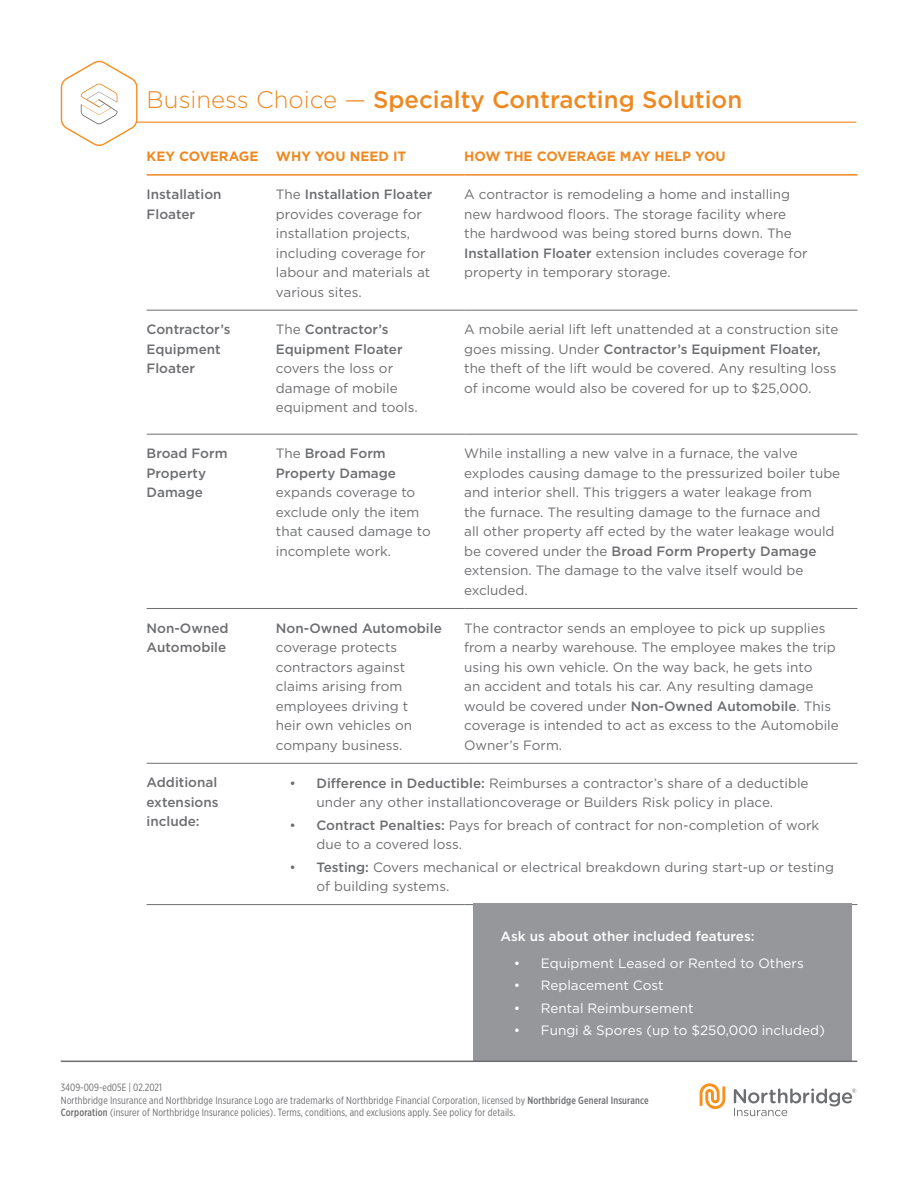
<style>
.page{position:relative;width:918px;height:1188px;background:#fff}
.page>*{position:absolute;margin:0;border:0;box-sizing:border-box;transform-origin:0 0}
.Page_title{font:500 24px "Gotham";color:#ee8922}
.Body_Text{font:13.5px/19.5px "Gotham";color:#6d6e71}
.Bullet_Points{font:13.5px/19.5px "Gotham";color:#6d6e71}
.Body_Text-2{font:500 13.5px/19.5px "Gotham";color:#6d6e71}
.Bullet_Points-2{font:13.5px "Gotham";color:#fff}
.body-heading-allcaps{font:700 13.5px "Gotham";color:#ee8922}
.Body_Text-3{font:500 13.5px "Gotham";color:#fff}
.Fine_print{font:10.5px/12.6px "Gotham X Narrow";letter-spacing:.015em;color:#6d6e71}
.Body_Text-4{font:10.5px "Gotham X Narrow";color:#6d6e71}
.s1{font-weight:300}
.s2{font-weight:500}
</style>
<div class="page">
<svg style="left:147px;top:309px;width:317px;height:1px"></svg>
<svg style="left:464px;top:309px;width:393px;height:454px"></svg>
<hr style="left:147px;top:434px;width:129px;height:1px;background:#6d6e71">
<hr style="left:276px;top:434px;width:188px;height:1px;background:#6d6e71">
<hr style="left:464px;top:434px;width:393px;height:1px;background:#6d6e71">
<hr style="left:147px;top:310px;width:129px;height:1px;background:#6d6e71">
<hr style="left:276px;top:310px;width:188px;height:1px;background:#6d6e71">
<hr style="left:464px;top:310px;width:393px;height:1px;background:#6d6e71">
<hr style="left:276px;top:763px;width:188px;height:1px;background:#6d6e71">
<hr style="left:464px;top:763px;width:393px;height:1px;background:#6d6e71">
<hr style="left:276px;top:904px;width:188px;height:1px;background:#6d6e71">
<hr style="left:464px;top:904px;width:393px;height:1px;background:#6d6e71">
<hr style="left:147px;top:608px;width:129px;height:1px;background:#6d6e71">
<hr style="left:276px;top:608px;width:188px;height:1px;background:#6d6e71">
<hr style="left:464px;top:608px;width:393px;height:1px;background:#6d6e71">
<hr style="left:147px;top:763px;width:129px;height:1px;background:#6d6e71">
<hr style="left:147px;top:904px;width:129px;height:1px;background:#6d6e71">
<hr style="left:147px;top:174px;width:129px;height:2px;background:#ee8922">
<hr style="left:276px;top:174px;width:188px;height:2px;background:#ee8922">
<hr style="left:464px;top:174px;width:393px;height:2px;background:#ee8922">
<hr style="left:136px;top:122px;width:720px;height:1px;background:#ee8922">
<div style="left:473px;top:904px;width:379px;height:158px;background:#95979a"></div>
<svg style="left:61px;top:60px;width:77px;height:86px"></svg>
<hr style="left:61px;top:1061px;width:796px;height:1px;background:#6d6e71">
<svg style="left:700px;top:1083px;width:25px;height:26px"></svg>
<svg style="left:734px;top:1088px;width:122px;height:28px"></svg>
<p class="Page_title" style="left:147px;top:84px;width:597px"><span class="s1">Business Choice —</span> Specialty Contracting Solution</p>
<p class="body-heading-allcaps" style="left:147px;top:148px;width:113px">KEY COVERAGE</p>
<p class="body-heading-allcaps" style="left:276px;top:148px;width:132px">WHY YOU NEED IT</p>
<p class="body-heading-allcaps" style="left:464px;top:148px;width:263px">HOW THE COVERAGE MAY HELP YOU</p>
<p class="Body_Text-2" style="left:147px;top:184px;width:76px">Installation<br>Floater</p>
<p class="Body_Text" style="left:276px;top:184px;width:158px">The <span class="s2">Installation Floater </span>provides coverage for installation projects, including coverage for labour and materials at various sites.</p>
<p class="Body_Text" style="left:464px;top:184px;width:345px">A contractor is remodeling a home and installing new hardwood floors. The storage facility where the hardwood was being stored burns down. The <span class="s2">Installation Floater</span> extension includes coverage for property in temporary storage.</p>
<p class="Body_Text-2" style="left:147px;top:320px;width:85px">Contractor’s<br>Equipment<br>Floater</p>
<p class="Body_Text" style="left:276px;top:320px;width:143px">The <span class="s2">Contractor’s<br>Equipment Floater </span>covers the loss or damage of mobile equipment and tools.</p>
<p class="Body_Text" style="left:464px;top:320px;width:376px">A mobile aerial lift left unattended at a construction site goes missing. Under <span class="s2">Contractor’s Equipment Floater, </span>the theft of the lift would be covered. Any resulting loss of income would also be covered for up to $25,000.</p>
<p class="Body_Text-2" style="left:147px;top:444px;width:82px">Broad Form<br>Property<br>Damage</p>
<p class="Body_Text" style="left:276px;top:444px;width:157px">The <span class="s2">Broad Form<br>Property Damage </span>expands coverage to exclude only the item that caused damage to incomplete work.</p>
<p class="Body_Text" style="left:464px;top:444px;width:378px">While installing a new valve in a furnace, the valve explodes causing damage to the pressurized boiler tube and interior shell. This triggers a water leakage from<br>the furnace. The resulting damage to the furnace and<br>all other property aff ected by the water leakage would be covered under the <span class="s2">Broad Form Property Damage </span>extension. The damage to the valve itself would be excluded.</p>
<p class="Body_Text-2" style="left:147px;top:618px;width:84px">Non-Owned<br>Automobile</p>
<p class="Body_Text" style="left:276px;top:618px;width:167px"><span class="s2">Non-Owned Automobile </span>coverage protects contractors against claims arising from employees driving t<br>heir own vehicles on company business.</p>
<p class="Body_Text" style="left:464px;top:618px;width:376px">The contractor sends an employee to pick up supplies from a nearby warehouse. The employee makes the trip using his own vehicle. On the way back, he gets into<br>an accident and totals his car. Any resulting damage would be covered under <span class="s2">Non-Owned Automobile</span>. This coverage is intended to act as excess to the Automobile Owner’s Form.</p>
<p class="Body_Text-2" style="left:147px;top:773px;width:74px;text-align:justify">Additional extensions include:</p>
<p class="Bullet_Points" style="left:316px;top:773px;width:494px;text-indent:-27px">• <span class="s2">Difference in Deductible:</span> Reimburses a contractor’s share of a deductible under any other installationcoverage or Builders Risk policy in place.</p>
<p class="Bullet_Points" style="left:316px;top:815px;width:504px;text-indent:-27px">• <span class="s2">Contract Penalties:</span> Pays for breach of contract for non-completion of work due to a covered loss.</p>
<p class="Bullet_Points" style="left:316px;top:857px;width:519px;text-indent:-27px">• <span class="s2">Testing:</span> Covers mechanical or electrical breakdown during start-up or testing of building systems.</p>
<p class="Body_Text-3" style="left:500px;top:928px;width:256px">Ask us about other included features:</p>
<p class="Bullet_Points-2" style="left:514px;top:954px;width:291px">• Equipment Leased or Rented to Others</p>
<p class="Bullet_Points-2" style="left:514px;top:977px;width:151px">• Replacement Cost</p>
<p class="Bullet_Points-2" style="left:514px;top:999px;width:181px">• Rental Reimbursement</p>
<p class="Bullet_Points-2" style="left:514px;top:1022px;width:313px">• Fungi &amp; Spores (up to $250,000 included)</p>
<p class="Body_Text-4" style="left:61px;top:1081px;width:103px">3409-009-ed05E | 02.2021</p>
<p class="Fine_print" style="left:61px;top:1093px;width:589px">Northbridge Insurance and Northbridge Insurance Logo are trademarks of Northbridge Financial Corporation, licensed by <span class="s2">Northbridge General Insurance<br>Corporation</span> (insurer of Northbridge Insurance policies). Terms, conditions, and exclusions apply. See policy for details.</p>
</div>
